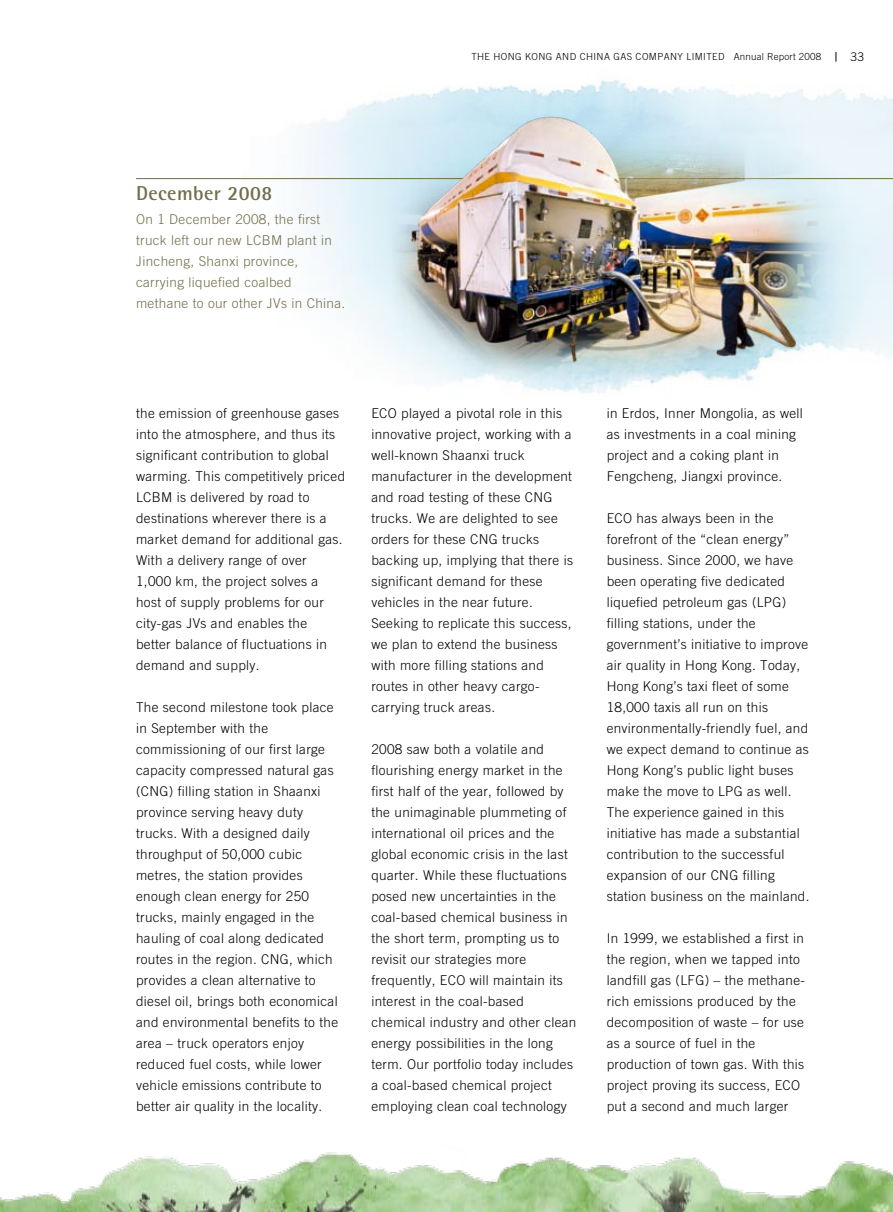
<style>
.page{position:relative;width:893px;height:1212px;background:#fff}
.page>*{position:absolute;margin:0;border:0;box-sizing:border-box;transform-origin:0 0}
.t1{font:700 20.25px "Rotis Semi Sans";letter-spacing:.02em;color:#726e4b}
.t2{font:300 13.5px/21px "Trade Gothic";letter-spacing:.025em;color:#000}
.t3{font:300 13.5px/21px "Trade Gothic";letter-spacing:.025em;color:#726e4b}
.t4{font:300 12px "Trade Gothic";color:#000}
.t5{font:300 9.75px "Trade Gothic";letter-spacing:.04em;color:#000}
</style>
<div class="page">
<hr style="left:136px;top:178px;width:757px;height:1px;background:#726e4b">
<img style="left:388px;top:89px;width:461px;height:307px">
<img style="left:0;top:1152px;width:893px;height:60px">
<p class="t5" style="left:471px;top:51px;width:351px">THE HONG KONG AND CHINA GAS COMPANY LIMITED Annual Report 2008</p>
<p class="t4" style="left:850px;top:50px;width:15px">33</p>
<h1 class="t1" style="left:136px;top:181px;width:138px">December 2008</h1>
<p class="t3" style="left:136px;top:209px;width:211px">On 1 December 2008, the first truck left our new LCBM plant in<br>Jincheng, Shanxi province, carrying liquefied coalbed methane to our other JVs in China.</p>
<p class="t2" style="left:136px;top:402px;width:211px">the emission of greenhouse gases into the atmosphere, and thus its significant contribution to global warming. This competitively priced<br>LCBM is delivered by road to destinations wherever there is a market demand for additional gas.<br>With a delivery range of over<br>1,000 km, the project solves a host of supply problems for our city-gas JVs and enables the better balance of fluctuations in demand and supply.</p>
<p class="t2" style="left:136px;top:696px;width:204px">The second milestone took place in September with the commissioning of our first large capacity compressed natural gas (CNG) filling station in Shaanxi province serving heavy duty trucks. With a designed daily throughput of 50,000 cubic metres, the station provides enough clean energy for 250 trucks, mainly engaged in the hauling of coal along dedicated routes in the region. CNG, which provides a clean alternative to diesel oil, brings both economical and environmental benefits to the area – truck operators enjoy reduced fuel costs, while lower vehicle emissions contribute to better air quality in the locality.</p>
<p class="t2" style="left:371px;top:402px;width:203px">ECO played a pivotal role in this innovative project, working with a well-known Shaanxi truck manufacturer in the development and road testing of these CNG trucks. We are delighted to see orders for these CNG trucks backing up, implying that there is significant demand for these vehicles in the near future.<br>Seeking to replicate this success, we plan to extend the business with more filling stations and routes in other heavy cargo&shy;carrying truck areas.</p>
<p class="t2" style="left:371px;top:738px;width:207px">2008 saw both a volatile and flourishing energy market in the first half of the year, followed by the unimaginable plummeting of international oil prices and the global economic crisis in the last quarter. While these fluctuations posed new uncertainties in the coal-based chemical business in the short term, prompting us to revisit our strategies more frequently, ECO will maintain its interest in the coal-based chemical industry and other clean energy possibilities in the long term. Our portfolio today includes a coal-based chemical project employing clean coal technology</p>
<p class="t2" style="left:607px;top:403px;width:198px">in Erdos, Inner Mongolia, as well as investments in a coal mining project and a coking plant in<br>Fengcheng, Jiangxi province.</p>
<p class="t2" style="left:607px;top:508px;width:204px">ECO has always been in the forefront of the “clean energy” business. Since 2000, we have been operating five dedicated liquefied petroleum gas (LPG) filling stations, under the government’s initiative to improve air quality in Hong Kong. Today,<br>Hong Kong’s taxi fleet of some<br>18,000 taxis all run on this environmentally-friendly fuel, and we expect demand to continue as<br>Hong Kong’s public light buses make the move to LPG as well.<br>The experience gained in this initiative has made a substantial contribution to the successful expansion of our CNG filling station business on the mainland.</p>
<p class="t2" style="left:607px;top:928px;width:200px">In 1999, we established a first in the region, when we tapped into landfill gas (LFG) – the methane&shy;rich emissions produced by the decomposition of waste – for use as a source of fuel in the production of town gas. With this project proving its success, ECO put a second and much larger</p>
</div>
